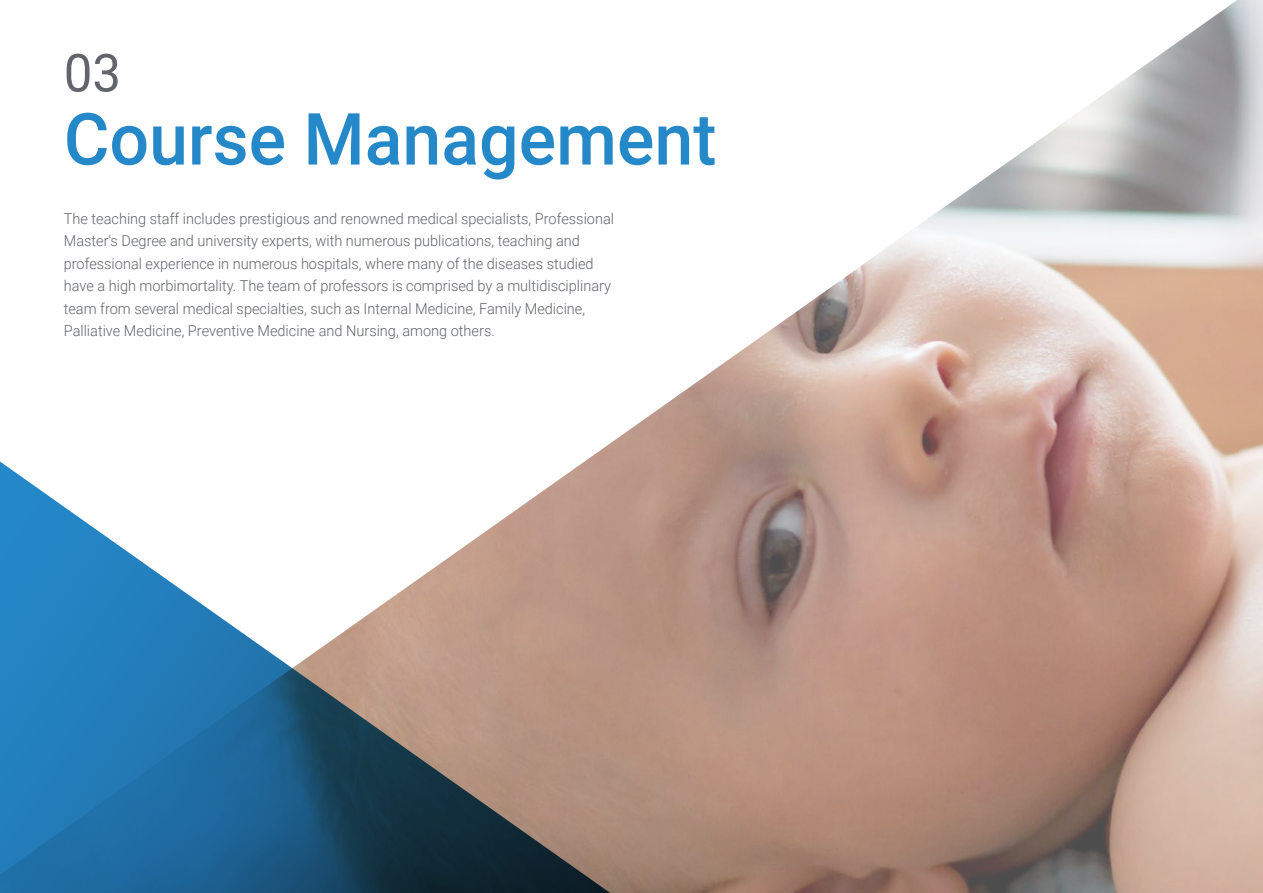
<style>
.page{position:relative;width:1263px;height:893px;background:#fff}
.page>*{position:absolute;margin:0;border:0;box-sizing:border-box;transform-origin:0 0}
.t1{font:500 72px "Roboto";color:#2488c9}
.t2{font:52.5px "Roboto";color:#61646a}
.t3{font:300 15px/22.5px "Roboto";color:#61646a}
</style>
<div class="page">
<img style="left:607px;top:0;width:656px;height:893px">
<svg style="left:0;top:446px;width:640px;height:447px"></svg>
<h2 class="t2" style="left:64px;top:36px;width:59px">03</h2>
<h1 class="t1" style="left:64px;top:89px;width:654px">Course Management</h1>
<p class="t3" style="left:64px;top:207px;width:552px">The teaching staff includes prestigious and renowned medical specialists, Professional Master's Degree and university experts, with numerous publications, teaching and professional experience in numerous hospitals, where many of the diseases studied have a high morbimortality. The team of professors is comprised by a multidisciplinary team from several medical specialties, such as Internal Medicine, Family Medicine, Palliative Medicine, Preventive Medicine and Nursing, among others.</p>
</div>
